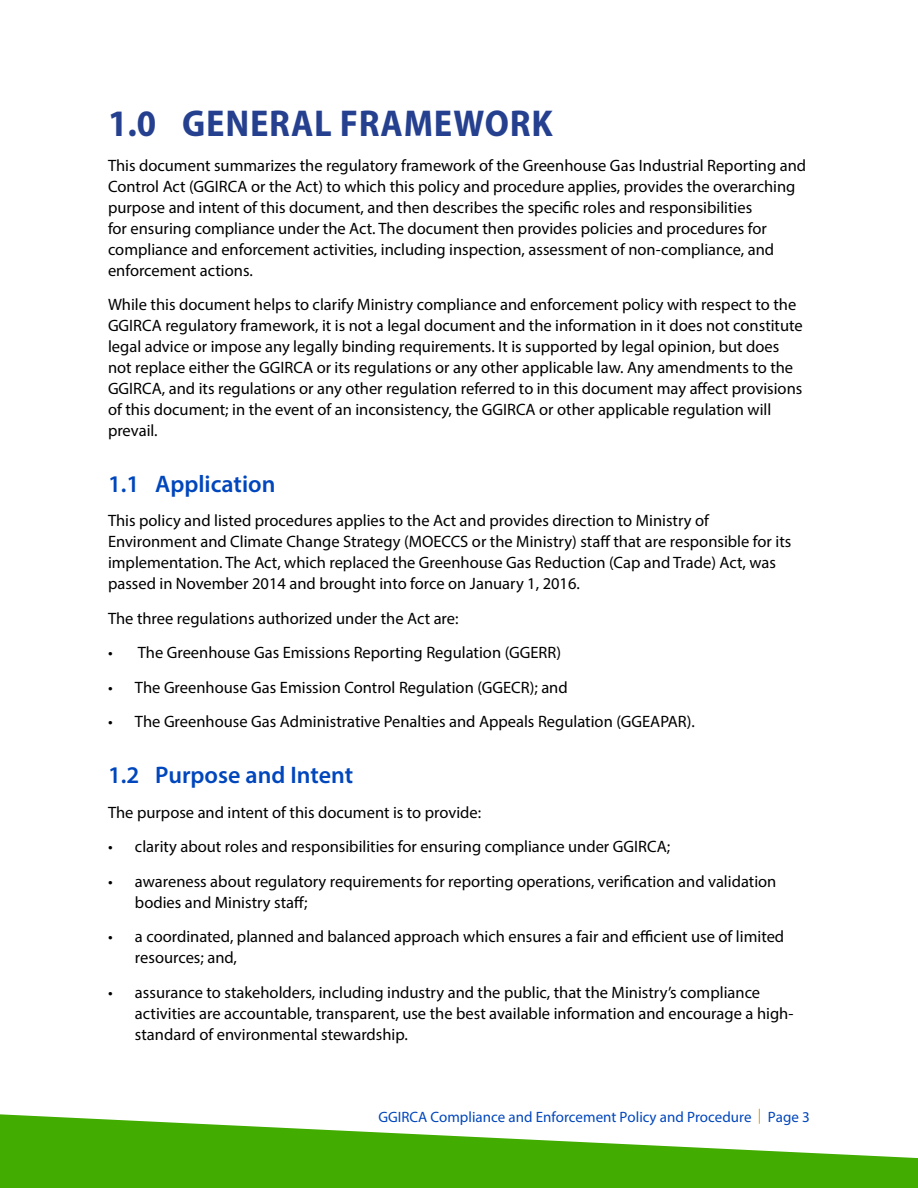
<style>
.page{position:relative;width:918px;height:1188px;background:#fff}
.page>*{position:absolute;margin:0;border:0;box-sizing:border-box;transform-origin:0 0}
.t1{font:700 semi-condensed 37.5px "Myriad Pro";letter-spacing:.02em;color:#25408f}
.t2{font:600 24px "Myriad Pro";color:#0046bc}
.t3{font:16.5px/21px "Myriad Pro";color:#000}
.t4{font:15px "Myriad Pro";color:#0046bc}
.s1{color:#df9a00}
</style>
<div class="page">
<svg style="left:0;top:1114px;width:918px;height:74px;fill:#42ac01"></svg>
<h1 class="t1" style="left:108px;top:99px;width:446px">1.0 GENERAL FRAMEWORK</h1>
<p class="t3" style="left:108px;top:154px;width:700px">This document summarizes the regulatory framework of the Greenhouse Gas Industrial Reporting and Control Act (GGIRCA or the Act) to which this policy and procedure applies, provides the overarching purpose and intent of this document, and then describes the specific roles and responsibilities<br>for ensuring compliance under the Act. The document then provides policies and procedures for compliance and enforcement activities, including inspection, assessment of non-compliance, and enforcement actions.</p>
<p class="t3" style="left:108px;top:294px;width:696px">While this document helps to clarify Ministry compliance and enforcement policy with respect to the GGIRCA regulatory framework, it is not a legal document and the information in it does not constitute legal advice or impose any legally binding requirements. It is supported by legal opinion, but does not replace either the GGIRCA or its regulations or any other applicable law. Any amendments to the GGIRCA, and its regulations or any other regulation referred to in this document may affect provisions of this document; in the event of an inconsistency, the GGIRCA or other applicable regulation will prevail.</p>
<h2 class="t2" style="left:108px;top:469px;width:169px">1.1 Application</h2>
<p class="t3" style="left:108px;top:510px;width:685px">This policy and listed procedures applies to the Act and provides direction to Ministry of Environment and Climate Change Strategy (MOECCS or the Ministry) staff that are responsible for its implementation. The Act, which replaced the Greenhouse Gas Reduction (Cap and Trade) Act, was passed in November 2014 and brought into force on January 1, 2016.</p>
<p class="t3" style="left:108px;top:608px;width:352px">The three regulations authorized under the Act are:</p>
<p class="t3" style="left:108px;top:642px;width:455px">• The Greenhouse Gas Emissions Reporting Regulation (GGERR)</p>
<p class="t3" style="left:108px;top:677px;width:461px">• The Greenhouse Gas Emission Control Regulation (GGECR); and</p>
<p class="t3" style="left:108px;top:711px;width:588px">• The Greenhouse Gas Administrative Penalties and Appeals Regulation (GGEAPAR).</p>
<h2 class="t2" style="left:108px;top:760px;width:247px">1.2 Purpose and Intent</h2>
<p class="t3" style="left:108px;top:801px;width:375px">The purpose and intent of this document is to provide:</p>
<p class="t3" style="left:108px;top:836px;width:564px">• clarity about roles and responsibilities for ensuring compliance under GGIRCA;</p>
<p class="t3" style="left:135px;top:870px;width:643px;text-indent:-27px">• awareness about regulatory requirements for reporting operations, verification and validation bodies and Ministry staff;</p>
<p class="t3" style="left:135px;top:926px;width:651px;text-indent:-27px">• a coordinated, planned and balanced approach which ensures a fair and efficient use of limited resources; and,</p>
<p class="t3" style="left:135px;top:981px;width:660px;text-indent:-27px">• assurance to stakeholders, including industry and the public, that the Ministry’s compliance activities are accountable, transparent, use the best available information and encourage a high&shy;standard of environmental stewardship.</p>
<p class="t4" style="left:378px;top:1107px;width:433px">GGIRCA Compliance and Enforcement Policy and Procedure <span class="s1">|</span> Page 3</p>
</div>
